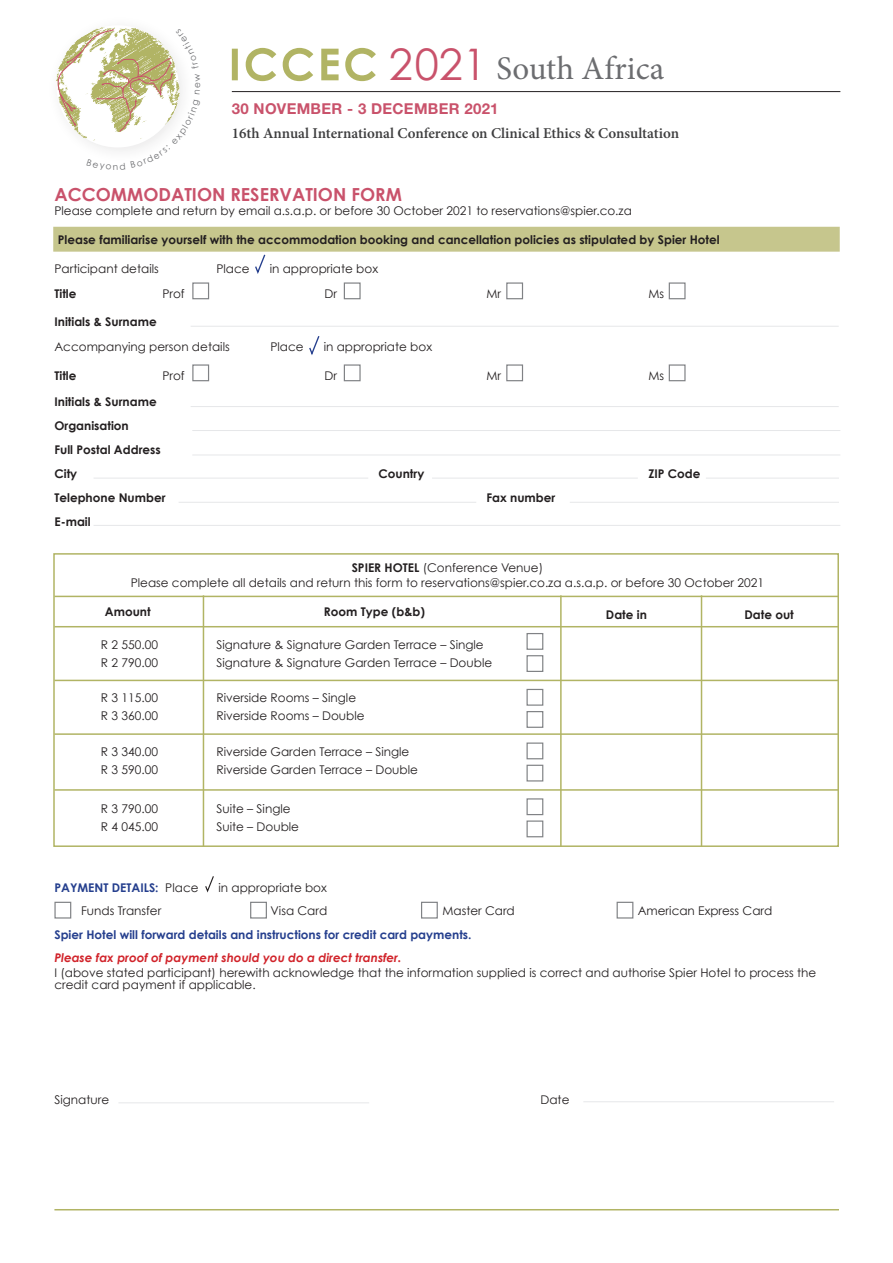
<style>
.page{position:relative;width:893px;height:1263px;background:#fff}
.page>*{position:absolute;margin:0;border:0;box-sizing:border-box;transform-origin:0 0}
.t1{font:43.5px "Century Gothic";color:#c9526b}
.t2{font:33px "Minion Pro";letter-spacing:.005em;color:#6c6d70}
.t3{font:700 18px "Century Gothic";color:#c9526b}
.t4{font:600 15px "Minion Pro";color:#3e3e3f}
.t5{font:700 15px "Helvetica Neue LT Std";letter-spacing:.02em;color:#c9526b}
.t6{font:12px/12px "Century Gothic";color:#231f20}
.t7{font:700 12px "Century Gothic";color:#231f20}
.t8{font:700 12px "Century Gothic";color:#253f8e}
.t9{font:italic 700 12px "Century Gothic";color:#d1232a}
.t10{font:9px "Century Gothic";color:#6c6d70}
.s1{font-weight:700}
.s2{font-weight:400;color:#231f20}
</style>
<div class="page">
<div style="left:53px;top:553px;width:786px;height:294px;border:2px solid #b1b464"></div>
<hr style="left:54px;top:596px;width:785px;height:1px;background:#b1b464">
<hr style="left:54px;top:626px;width:785px;height:1px;background:#b1b464">
<hr style="left:54px;top:1209px;width:785px;height:1px;background:#b1b464">
<hr style="left:54px;top:680px;width:785px;height:1px;background:#b1b464">
<hr style="left:54px;top:733px;width:785px;height:2px;background:#b1b464">
<hr style="left:54px;top:789px;width:785px;height:2px;background:#b1b464">
<hr style="left:560px;top:595px;width:2px;height:252px;background:#b1b464">
<hr style="left:203px;top:595px;width:1px;height:252px;background:#b1b464">
<div style="left:53px;top:227px;width:787px;height:25px;background:#c6c68d;border:2px solid #c6c68d"></div>
<hr style="left:232px;top:91px;width:608px;height:1px;background:#231f20">
<svg style="left:232px;top:48px;width:144px;height:33px"></svg>
<svg style="left:255px;top:254px;width:11px;height:20px"></svg>
<svg style="left:309px;top:336px;width:11px;height:19px"></svg>
<div style="left:192px;top:282px;width:17px;height:17px;border:1px solid #808285"></div>
<div style="left:344px;top:282px;width:17px;height:17px;border:1px solid #808285"></div>
<div style="left:506px;top:282px;width:17px;height:17px;border:1px solid #808285"></div>
<div style="left:669px;top:282px;width:17px;height:17px;border:1px solid #808285"></div>
<div style="left:192px;top:364px;width:17px;height:17px;border:1px solid #808285"></div>
<div style="left:344px;top:364px;width:17px;height:17px;border:1px solid #808285"></div>
<div style="left:506px;top:364px;width:17px;height:17px;border:1px solid #808285"></div>
<div style="left:669px;top:364px;width:17px;height:17px;border:1px solid #808285"></div>
<hr style="left:191px;top:406px;width:648px;height:1px;background:#e6e7e9">
<hr style="left:191px;top:326px;width:648px;height:1px;background:#e6e7e9">
<hr style="left:192px;top:430px;width:648px;height:1px;background:#e6e7e9">
<hr style="left:192px;top:455px;width:648px;height:1px;background:#e6e7e9">
<hr style="left:94px;top:525px;width:746px;height:1px;background:#e6e7e9">
<hr style="left:432px;top:478px;width:206px;height:1px;background:#e6e7e9">
<hr style="left:706px;top:478px;width:133px;height:1px;background:#e6e7e9">
<hr style="left:94px;top:478px;width:274px;height:1px;background:#e6e7e9">
<hr style="left:179px;top:502px;width:297px;height:1px;background:#e6e7e9">
<hr style="left:570px;top:502px;width:269px;height:1px;background:#e6e7e9">
<hr style="left:583px;top:1101px;width:251px;height:1px;background:#e6e7e9">
<hr style="left:118px;top:1102px;width:251px;height:1px;background:#e6e7e9">
<svg style="left:205px;top:876px;width:9px;height:17px"></svg>
<div style="left:54px;top:902px;width:17px;height:16px;border:1px solid #808285"></div>
<div style="left:250px;top:902px;width:17px;height:16px;border:1px solid #808285"></div>
<div style="left:421px;top:902px;width:17px;height:16px;border:1px solid #808285"></div>
<div style="left:617px;top:902px;width:16px;height:16px;border:1px solid #808285"></div>
<hr style="left:701px;top:595px;width:1px;height:252px;background:#b1b464">
<div style="left:526px;top:633px;width:17px;height:17px;border:1px solid #808285"></div>
<div style="left:526px;top:689px;width:17px;height:17px;border:1px solid #808285"></div>
<div style="left:526px;top:742px;width:17px;height:17px;border:1px solid #808285"></div>
<div style="left:526px;top:798px;width:17px;height:17px;border:1px solid #808285"></div>
<div style="left:526px;top:655px;width:17px;height:17px;border:1px solid #808285"></div>
<div style="left:526px;top:711px;width:17px;height:17px;border:1px solid #808285"></div>
<div style="left:526px;top:765px;width:17px;height:16px;border:1px solid #808285"></div>
<div style="left:526px;top:820px;width:17px;height:17px;border:1px solid #808285"></div>
<svg style="left:56px;top:28px;width:126px;height:123px"></svg>
<p class="t10" style="left:192px;top:88px;width:7px;rotate:-90deg">e</p>
<p class="t1" style="left:389px;top:38px;width:100px">2021</p>
<p class="t2" style="left:497px;top:46px;width:169px">South Africa</p>
<p class="t5" style="left:232px;top:100px;width:268px">30 NOVEMBER - 3 DECEMBER 2021</p>
<p class="t4" style="left:232px;top:123px;width:449px">16th Annual International Conference on Clinical Ethics &amp; Consultation</p>
<p class="t3" style="left:54px;top:183px;width:349px">ACCOMMODATION RESERVATION FORM</p>
<p class="t6" style="left:54px;top:204px;width:579px">Please complete and return by email a.s.a.p. or before 30 October 2021 to reservations@spier.co.za</p>
<p class="t7" style="left:58px;top:232px;width:663px">Please familiarise yourself with the accommodation booking and cancellation policies as stipulated by Spier Hotel</p>
<p class="t6" style="left:54px;top:262px;width:106px">Participant details</p>
<p class="t6" style="left:216px;top:262px;width:35px">Place</p>
<p class="t6" style="left:270px;top:262px;width:110px">in appropriate box</p>
<p class="t7" style="left:54px;top:286px;width:24px">Title</p>
<p class="t6" style="left:162px;top:287px;width:24px">Prof</p>
<p class="t6" style="left:324px;top:287px;width:14px">Dr</p>
<p class="t6" style="left:486px;top:287px;width:16px">Mr</p>
<p class="t6" style="left:648px;top:287px;width:17px">Ms</p>
<p class="t7" style="left:54px;top:314px;width:104px">Initials &amp; Surname</p>
<p class="t6" style="left:54px;top:341px;width:177px">Accompanying person details</p>
<p class="t6" style="left:270px;top:341px;width:35px">Place</p>
<p class="t6" style="left:324px;top:341px;width:110px">in appropriate box</p>
<p class="t7" style="left:54px;top:368px;width:24px">Title</p>
<p class="t6" style="left:162px;top:369px;width:24px">Prof</p>
<p class="t6" style="left:324px;top:369px;width:14px">Dr</p>
<p class="t6" style="left:486px;top:369px;width:16px">Mr</p>
<p class="t6" style="left:648px;top:369px;width:17px">Ms</p>
<p class="t7" style="left:54px;top:394px;width:104px">Initials &amp; Surname</p>
<p class="t7" style="left:54px;top:418px;width:76px">Organisation</p>
<p class="t7" style="left:54px;top:442px;width:108px">Full Postal Address</p>
<p class="t7" style="left:54px;top:466px;width:24px">City</p>
<p class="t7" style="left:378px;top:466px;width:47px">Country</p>
<p class="t7" style="left:648px;top:466px;width:54px">ZIP Code</p>
<p class="t7" style="left:54px;top:490px;width:113px">Telephone Number</p>
<p class="t7" style="left:486px;top:490px;width:70px">Fax number</p>
<p class="t7" style="left:54px;top:514px;width:38px">E-mail</p>
<p class="t6" style="left:352px;top:562px;width:193px"><span class="s1">SPIER HOTEL</span> (Conference Venue)</p>
<p class="t6" style="left:131px;top:576px;width:635px">Please complete all details and return this form to reservations@spier.co.za a.s.a.p. or before 30 October 2021</p>
<p class="t7" style="left:105px;top:604px;width:47px">Amount</p>
<p class="t7" style="left:324px;top:604px;width:103px">Room Type (b&amp;b)</p>
<p class="t6" style="left:101px;top:639px;width:59px">R 2 550.00</p>
<p class="t6" style="left:216px;top:639px;width:269px">Signature &amp; Signature Garden Terrace – Single</p>
<p class="t6" style="left:101px;top:657px;width:59px">R 2 790.00</p>
<p class="t6" style="left:216px;top:657px;width:277px">Signature &amp; Signature Garden Terrace – Double</p>
<p class="t6" style="left:101px;top:691px;width:59px">R 3 115.00</p>
<p class="t6" style="left:216px;top:691px;width:141px">Riverside Rooms – Single</p>
<p class="t6" style="left:101px;top:709px;width:59px">R 3 360.00</p>
<p class="t6" style="left:216px;top:709px;width:150px">Riverside Rooms – Double</p>
<p class="t6" style="left:101px;top:745px;width:59px">R 3 340.00</p>
<p class="t6" style="left:216px;top:745px;width:194px">Riverside Garden Terrace – Single</p>
<p class="t6" style="left:101px;top:763px;width:59px">R 3 590.00</p>
<p class="t6" style="left:216px;top:763px;width:203px">Riverside Garden Terrace – Double</p>
<p class="t6" style="left:101px;top:802px;width:59px">R 3 790.00</p>
<p class="t6" style="left:216px;top:802px;width:76px">Suite – Single</p>
<p class="t6" style="left:101px;top:820px;width:59px">R 4 045.00</p>
<p class="t6" style="left:216px;top:820px;width:84px">Suite – Double</p>
<p class="t7" style="left:606px;top:607px;width:43px">Date in</p>
<p class="t7" style="left:744px;top:607px;width:51px">Date out</p>
<p class="t8" style="left:54px;top:880px;width:146px">PAYMENT DETAILS: <span class="s2">Place</span></p>
<p class="t6" style="left:219px;top:881px;width:110px">in appropriate box</p>
<p class="t6" style="left:81px;top:905px;width:82px">Funds Transfer</p>
<p class="t6" style="left:270px;top:905px;width:58px">Visa Card</p>
<p class="t6" style="left:442px;top:905px;width:74px">Master Card</p>
<p class="t6" style="left:638px;top:905px;width:136px">American Express Card</p>
<p class="t8" style="left:54px;top:927px;width:419px">Spier Hotel will forward details and instructions for credit card payments.</p>
<p class="t9" style="left:54px;top:950px;width:349px">Please fax proof of payment should you do a direct transfer.</p>
<p class="t6" style="left:54px;top:966px;width:763px">I (above stated participant) herewith acknowledge that the information supplied is correct and authorise Spier Hotel to process the credit card payment if applicable.</p>
<p class="t6" style="left:54px;top:1093px;width:56px">Signature</p>
<p class="t6" style="left:540px;top:1093px;width:30px">Date</p>
</div>
